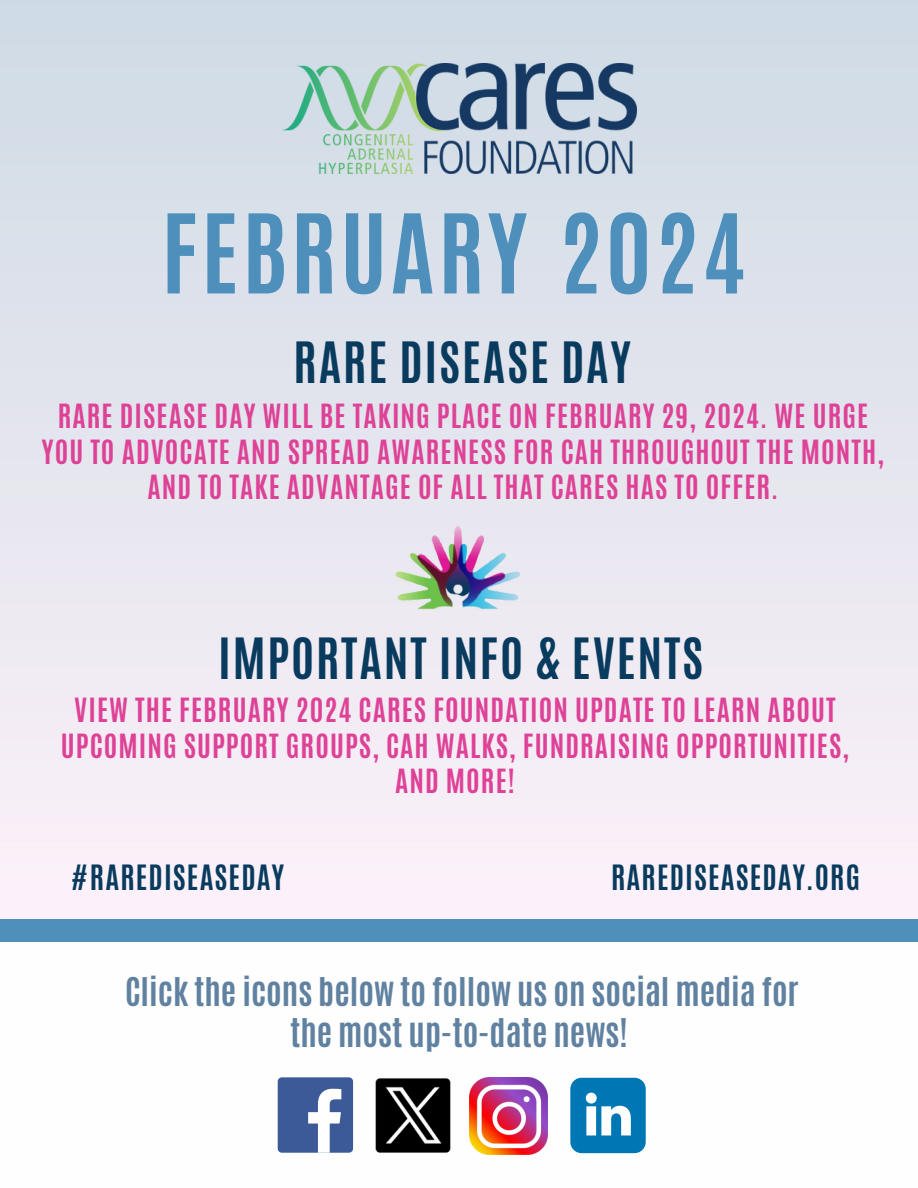
<style>
.page{position:relative;width:918px;height:1188px;background:#fff}
.page>*{position:absolute;margin:0;border:0;box-sizing:border-box;transform-origin:0 0}
.t1{font:700 93.3px "Antonio";letter-spacing:.04em;color:#4e8fbc}
.t2{font:700 47.55px "Antonio";letter-spacing:.04em;color:#093b5e}
.t3{font:700 47.4px "Antonio";letter-spacing:.04em;color:#093b5e}
.t4{font:700 33px/40.5px "Antonio";color:#6082a0;text-align:center}
.t5{font:700 29.1px "Antonio";letter-spacing:.04em;color:#093b5e}
.t6{font:700 27.9px/35.5px "Antonio";letter-spacing:.04em;color:#de4297;text-align:center}
</style>
<div class="page">
<img style="left:0;top:0;width:918px;height:919px">
<div style="left:0;top:919px;width:918px;height:23px;background:#4e8fbc"></div>
<img style="left:282px;top:64px;width:354px;height:110px">
<svg style="left:570px;top:1078px;width:76px;height:75px"></svg>
<div style="left:278px;top:1077px;width:75px;height:76px;background:#3d5a98;border-radius:4px"></div>
<svg style="left:308px;top:1089px;width:33px;height:64px"></svg>
<img style="left:375px;top:1078px;width:76px;height:75px">
<img style="left:470px;top:1077px;width:77px;height:78px">
<img style="left:377px;top:514px;width:163px;height:107px">
<h1 class="t1" style="left:162px;top:187px;width:585px">FEBRUARY 2024</h1>
<h2 class="t2" style="left:293px;top:328px;width:339px">RARE DISEASE DAY</h2>
<p class="t6" style="left:42px;top:399px;width:844px">RARE DISEASE DAY WILL BE TAKING PLACE ON FEBRUARY 29, 2024. WE URGE<br>YOU TO ADVOCATE AND SPREAD AWARENESS FOR CAH THROUGHOUT THE MONTH,<br>AND TO TAKE ADVANTAGE OF ALL THAT CARES HAS TO OFFER.</p>
<h2 class="t3" style="left:218px;top:625px;width:487px">IMPORTANT INFO &amp; EVENTS</h2>
<p class="t6" style="left:61px;top:693px;width:790px">VIEW THE FEBRUARY 2024 CARES FOUNDATION UPDATE TO LEARN ABOUT<br>UPCOMING SUPPORT GROUPS, CAH WALKS, FUNDRAISING OPPORTUNITIES,</p>
<p class="t6" style="left:395px;top:764px;width:121px">AND MORE!</p>
<p class="t5" style="left:71px;top:856px;width:215px">#RAREDISEASEDAY</p>
<p class="t5" style="left:611px;top:856px;width:250px">RAREDISEASEDAY.ORG</p>
<p class="t4" style="left:125px;top:972px;width:675px">Click the icons below to follow us on social media for the most up-to-date news!</p>
</div>
